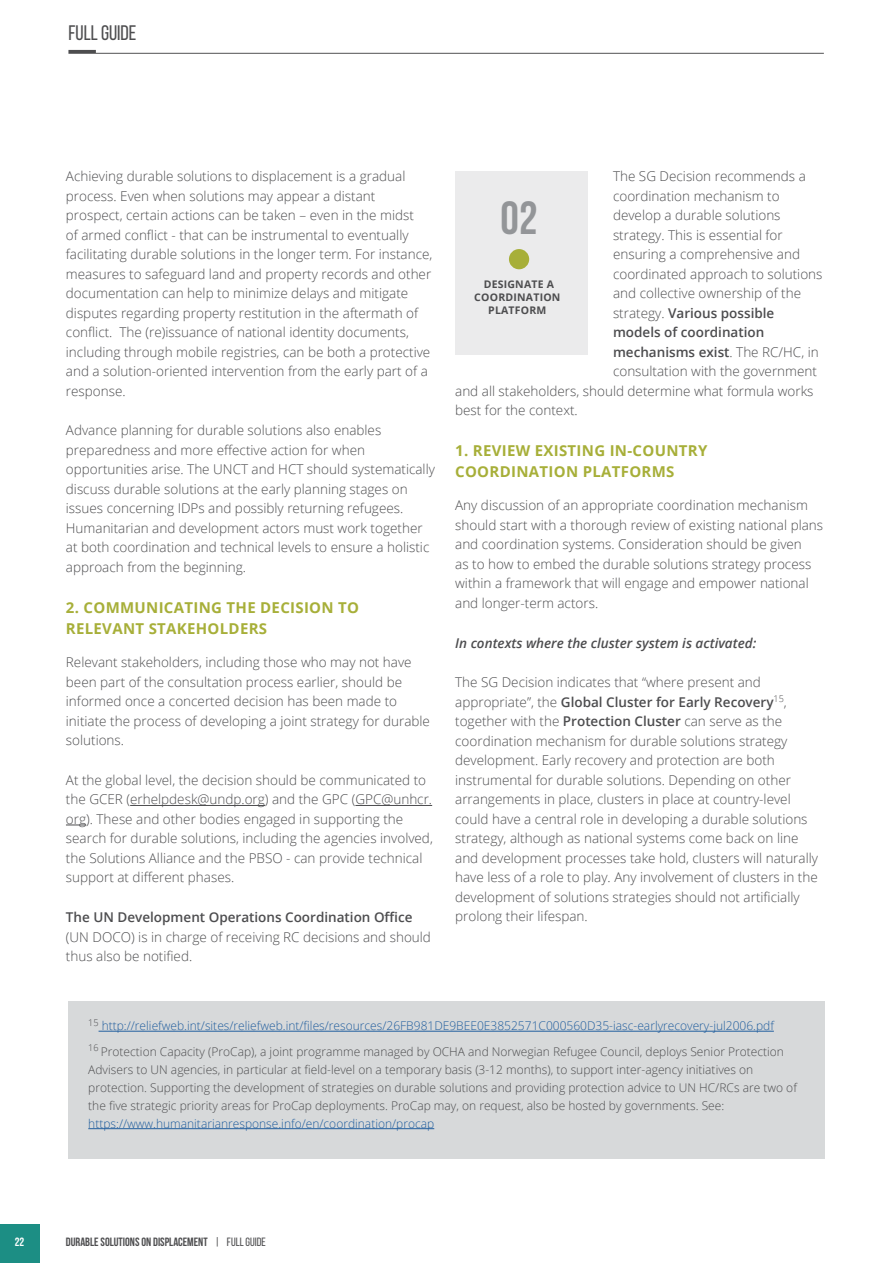
<style>
.page{position:relative;width:893px;height:1263px;background:#fff}
.page>*{position:absolute;margin:0;border:0;box-sizing:border-box;transform-origin:0 0}
.t1{font:700 46.5px "Bebas Neue";color:#939598}
.t2{font:21px "Bebas Neue";color:#4d4d4f}
.t3{font:700 15px/21px "Open Sans";letter-spacing:.02em;color:#a7af39}
.t4{font:300 13.5px/19.5px "Open Sans";color:#4d4d4f}
.t5{font:600 13.5px "Open Sans";color:#4d4d4f}
.t6{font:italic 600 13.5px "Open Sans";color:#4d4d4f}
.t7{font:300 12px/18px "Open Sans";color:#4d4d4f}
.t8{font:300 12px/25.5px "Open Sans";color:#215e9e}
.t9{font:700 12px "Bebas Neue";color:#4d4d4f}
.t10{font:700 12px "Bebas Neue";color:#fff}
.t11{font:700 10.5px/12.6px "Open Sans";letter-spacing:.02em;color:#4d4d4f;text-align:center}
.s1{font-weight:300}
.s2{font-weight:600}
.s3{color:#4d4d4f}
.s4{font-weight:400}
</style>
<div class="page">
<div style="left:0;top:1224px;width:39px;height:39px;background:#1c8e84"></div>
<hr style="left:130px;top:805px;width:135px;height:1px;background:#4d4d4f">
<hr style="left:355px;top:805px;width:77px;height:1px;background:#4d4d4f">
<svg style="left:66px;top:825px;width:20px;height:1px"></svg>
<div style="left:455px;top:171px;width:132px;height:183px;background:#ebebec"></div>
<div style="left:509px;top:249px;width:20px;height:20px;background:#a7af39;border-radius:50%"></div>
<div style="left:68px;top:1001px;width:757px;height:157px;background:#d7d9da"></div>
<hr style="left:99px;top:1031px;width:675px;height:1px;background:#215e9e">
<hr style="left:88px;top:1128px;width:346px;height:1px;background:#215e9e">
<svg style="left:68px;top:50px;width:756px;height:4px"></svg>
<h2 class="t2" style="left:68px;top:22px;width:70px">FULL GUIDE</h2>
<p class="t4" style="left:66px;top:166px;width:368px">Achieving durable solutions to displacement is a gradual process. Even when solutions may appear a distant prospect, certain actions can be taken – even in the midst<br>of armed conflict - that can be instrumental to eventually facilitating durable solutions in the longer term. For instance, measures to safeguard land and property records and other documentation can help to minimize delays and mitigate disputes regarding property restitution in the aftermath of conflict. The (re)issuance of national identity documents, including through mobile registries, can be both a protective and a solution-oriented intervention from the early part of a response.</p>
<p class="t4" style="left:66px;top:420px;width:370px">Advance planning for durable solutions also enables preparedness and more effective action for when opportunities arise. The UNCT and HCT should systematically discuss durable solutions at the early planning stages on issues concerning IDPs and possibly returning refugees.<br>Humanitarian and development actors must work together at both coordination and technical levels to ensure a holistic approach from the beginning.</p>
<p class="t3" style="left:66px;top:597px;width:295px">2. COMMUNICATING THE DECISION TO<br>RELEVANT STAKEHOLDERS</p>
<p class="t4" style="left:66px;top:652px;width:366px">Relevant stakeholders, including those who may not have been part of the consultation process earlier, should be informed once a concerted decision has been made to initiate the process of developing a joint strategy for durable solutions.</p>
<p class="t4" style="left:66px;top:770px;width:368px">At the global level, the decision should be communicated to the GCER (erhelpdesk@undp.org) and the GPC (GPC@unhcr. org). These and other bodies engaged in supporting the search for durable solutions, including the agencies involved, the Solutions Alliance and the PBSO - can provide technical support at different phases.</p>
<p class="t5" style="left:66px;top:908px;width:348px">The UN Development Operations Coordination Office</p>
<p class="t4" style="left:66px;top:927px;width:366px">(UN DOCO) is in charge of receiving RC decisions and should thus also be notified.</p>
<p class="t4" style="left:613px;top:166px;width:194px">The SG Decision recommends a</p>
<p class="t4" style="left:613px;top:186px;width:168px">coordination mechanism to</p>
<p class="t4" style="left:613px;top:205px;width:169px">develop a durable solutions</p>
<p class="t4" style="left:613px;top:225px;width:171px">strategy. This is essential for</p>
<p class="t4" style="left:613px;top:244px;width:189px">ensuring a comprehensive and</p>
<p class="t4" style="left:613px;top:264px;width:211px">coordinated approach to solutions</p>
<p class="t4" style="left:613px;top:283px;width:190px">and collective ownership of the</p>
<p class="t5" style="left:613px;top:303px;width:163px"><span class="s1">strategy.</span> Various possible</p>
<p class="t5" style="left:613px;top:323px;width:153px">models of coordination</p>
<p class="t5" style="left:613px;top:342px;width:207px">mechanisms exist<span class="s1">. The RC/HC, in</span></p>
<p class="t4" style="left:613px;top:361px;width:206px">consultation with the government</p>
<p class="t4" style="left:455px;top:381px;width:360px">and all stakeholders, should determine what formula works</p>
<p class="t4" style="left:455px;top:400px;width:124px">best for the context.</p>
<p class="t3" style="left:455px;top:440px;width:254px">1. REVIEW EXISTING IN-COUNTRY<br>COORDINATION PLATFORMS</p>
<p class="t4" style="left:455px;top:495px;width:369px">Any discussion of an appropriate coordination mechanism should start with a thorough review of existing national plans and coordination systems. Consideration should be given<br>as to how to embed the durable solutions strategy process within a framework that will engage and empower national and longer-term actors.</p>
<p class="t6" style="left:455px;top:633px;width:303px">In contexts where the cluster system is activated:</p>
<p class="t4" style="left:455px;top:672px;width:364px">The SG Decision indicates that “where present and appropriate”, the <span class="s2">Global Cluster for Early Recovery</span><sup>15</sup>, together with the <span class="s2">Protection Cluster</span> can serve as the coordination mechanism for durable solutions strategy development. Early recovery and protection are both instrumental for durable solutions. Depending on other arrangements in place, clusters in place at country-level could have a central role in developing a durable solutions strategy, although as national systems come back on line and development processes take hold, clusters will naturally have less of a role to play. Any involvement of clusters in the development of solutions strategies should not artificially prolong their lifespan.</p>
<h1 class="t1" style="left:501px;top:192px;width:38px">02</h1>
<p class="t11" style="left:474px;top:278px;width:88px">DESIGNATE A<br>COORDINATION<br>PLATFORM</p>
<p class="t8" style="left:88px;top:1013px;width:697px"><sup>15</sup> http://reliefweb.int/sites/reliefweb.int/files/resources/26FB981DE9BEE0E3852571C000560D35-iasc-earlyrecovery-jul2006.pdf<br><sup>16</sup> <span class="s3">Protection Capacity (ProCap), a joint programme managed by OCHA and Norwegian Refugee Council, deploys Senior Protection</span></p>
<p class="t7" style="left:88px;top:1060px;width:710px">Advisers to UN agencies, in particular at field-level on a temporary basis (3-12 months), to support inter-agency initiatives on protection. Supporting the development of strategies on durable solutions and providing protection advice to UN HC/RCs are two of the five strategic priority areas for ProCap deployments. ProCap may, on request, also be hosted by governments. See:</p>
<p class="t8" style="left:88px;top:1110px;width:347px">https://www.humanitarianresponse.info/en/coordination/procap</p>
<p class="t10" style="left:15px;top:1235px;width:11px">22</p>
<p class="t9" style="left:66px;top:1235px;width:201px">DURABLE SOLUTIONS ON DISPLACEMENT <span class="s4">| FULL GUIDE</span></p>
</div>
